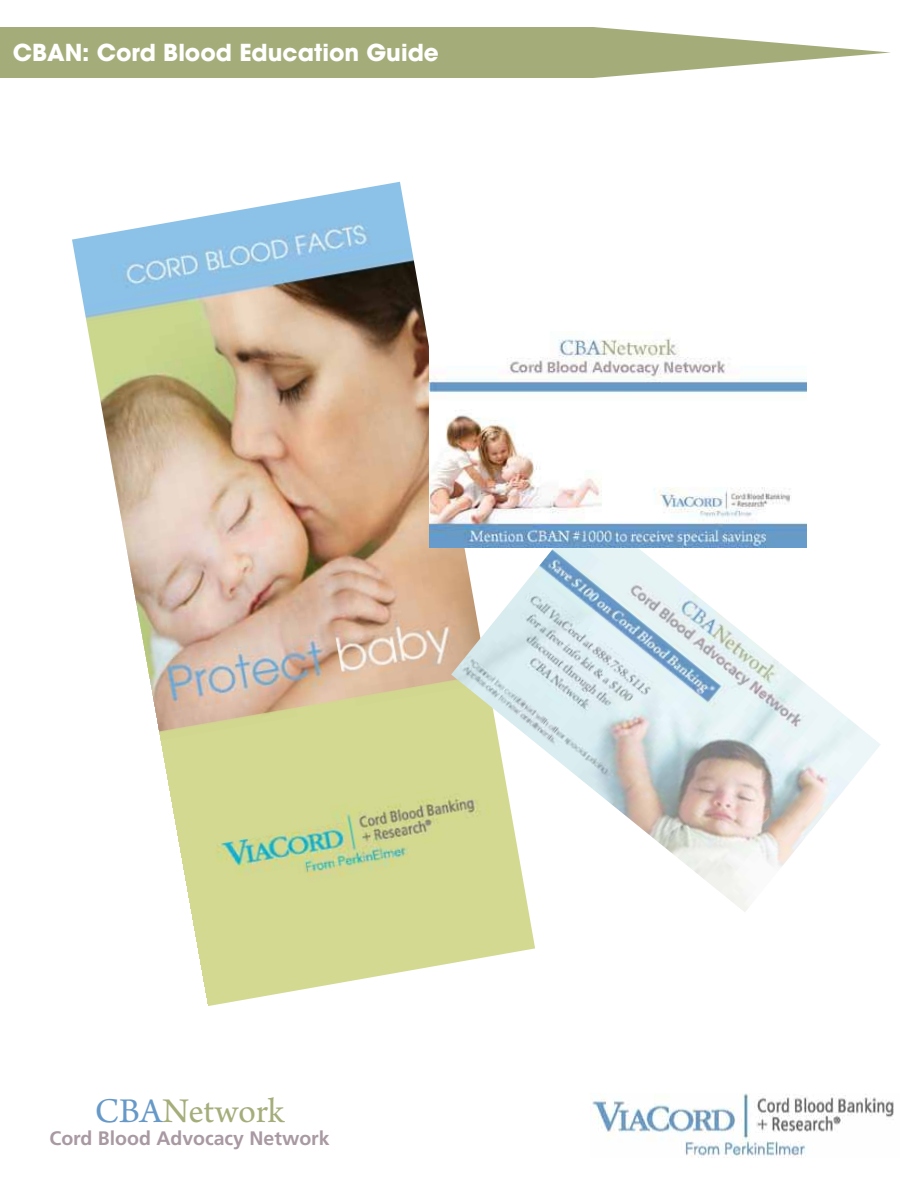
<style>
.page{position:relative;width:918px;height:1188px;background:#fff}
.page>*{position:absolute;margin:0;border:0;box-sizing:border-box;transform-origin:0 0}
.t1{font:36.6px "Arno Pro";color:#a5ad7a}
.t2{font:700 23.25px "ITC Avant Garde Std";color:#fff}
.t3{font:700 19.5px "Frutiger LT Com";color:#a899a2}
.s1{color:#6799c8}
</style>
<div class="page">
<svg style="left:0;top:27px;width:890px;height:51px;fill:#a4ad7a"></svg>
<img style="left:592px;top:1094px;width:302px;height:64px">
<img style="left:72px;top:182px;width:463px;height:824px">
<img style="left:451px;top:548px;width:430px;height:364px">
<img style="left:429px;top:332px;width:378px;height:216px">
<p class="t2" style="left:13px;top:37px;width:428px">CBAN: Cord Blood Education Guide</p>
<h1 class="t1" style="left:95px;top:1090px;width:191px"><span class="s1">CBA</span>Network</h1>
<p class="t3" style="left:49px;top:1127px;width:282px">Cord Blood Advocacy Network</p>
</div>
